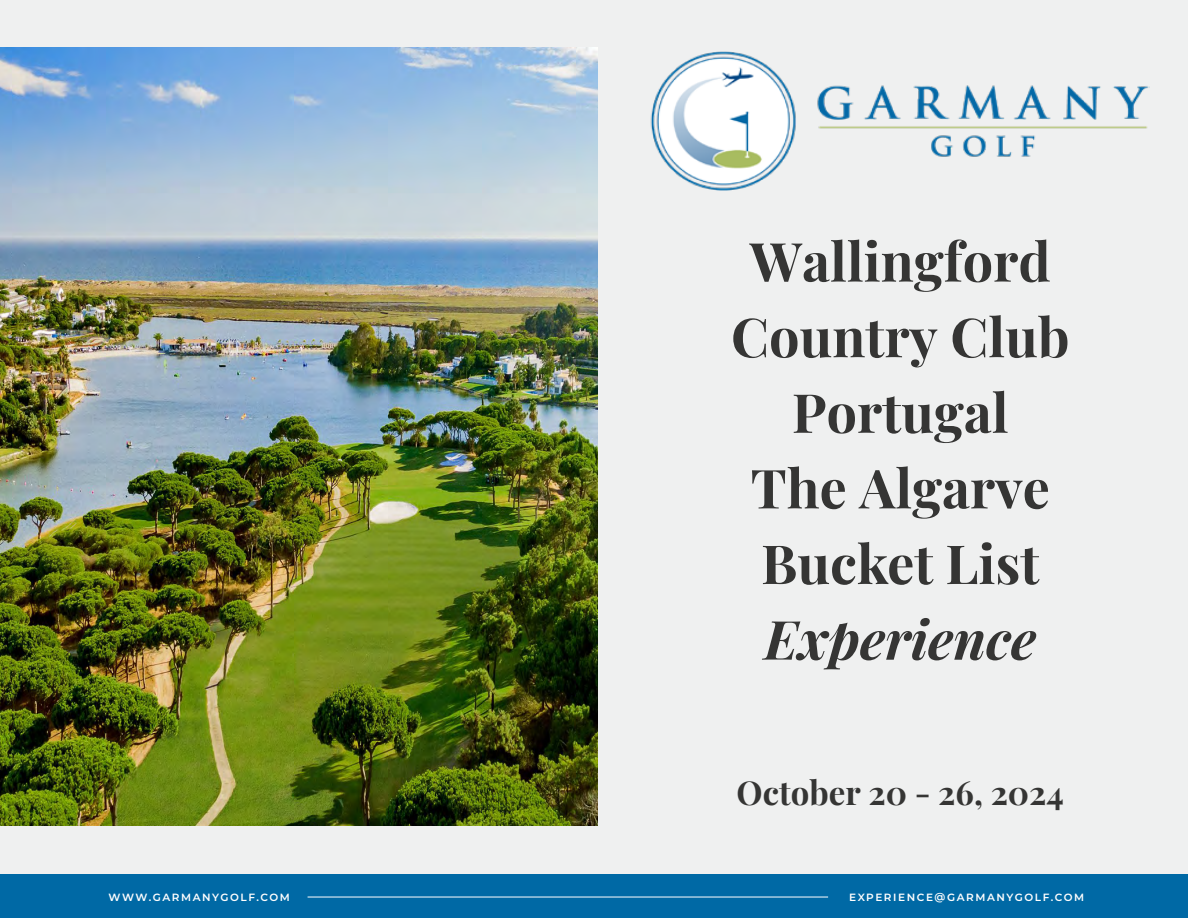
<style>
.page{position:relative;width:1188px;height:918px;background:#eff0f0}
.page>*{position:absolute;margin:0;border:0;box-sizing:border-box;transform-origin:0 0}
.t1{font:700 54px/75.6px "Playfair Display";color:#353534;text-align:center}
.t2{font:700 54px/75.6px "Playfair Display";color:#353534;text-align:center}
.t3{font:italic 700 54px "Playfair Display";color:#353534}
.t4{font:700 33px "Playfair Display";color:#353534}
.t5{font:600 10.5px "Montserrat";letter-spacing:.15em;color:#fff}
.s1{font-style:inherit}
</style>
<div class="page">
<div style="left:0;top:875px;width:1188px;height:43px;background:#0069a5"></div>
<hr style="left:308px;top:897px;width:520px;height:1px;background:#fff">
<img style="left:650px;top:51px;width:499px;height:139px">
<img style="left:0;top:48px;width:598px;height:778px">
<h1 class="t1" style="left:731px;top:219px;width:340px">Wallingford<br>Country Club</h1>
<h1 class="t2" style="left:751px;top:370px;width:301px">Portugal<br>The Algarve</h1>
<h1 class="t1" style="left:761px;top:521px;width:280px">Bucket List</h1>
<h1 class="t3" style="left:764px;top:596px;width:274px">Experience</h1>
<h2 class="t4" style="left:737px;top:767px;width:329px">October <span class="s1">20 - 26</span>, 2024</h2>
<p class="t5" style="left:108px;top:890px;width:183px">WWW.GARMANYGOLF.COM</p>
<p class="t5" style="left:849px;top:890px;width:237px">EXPERIENCE@GARMANYGOLF.COM</p>
</div>
